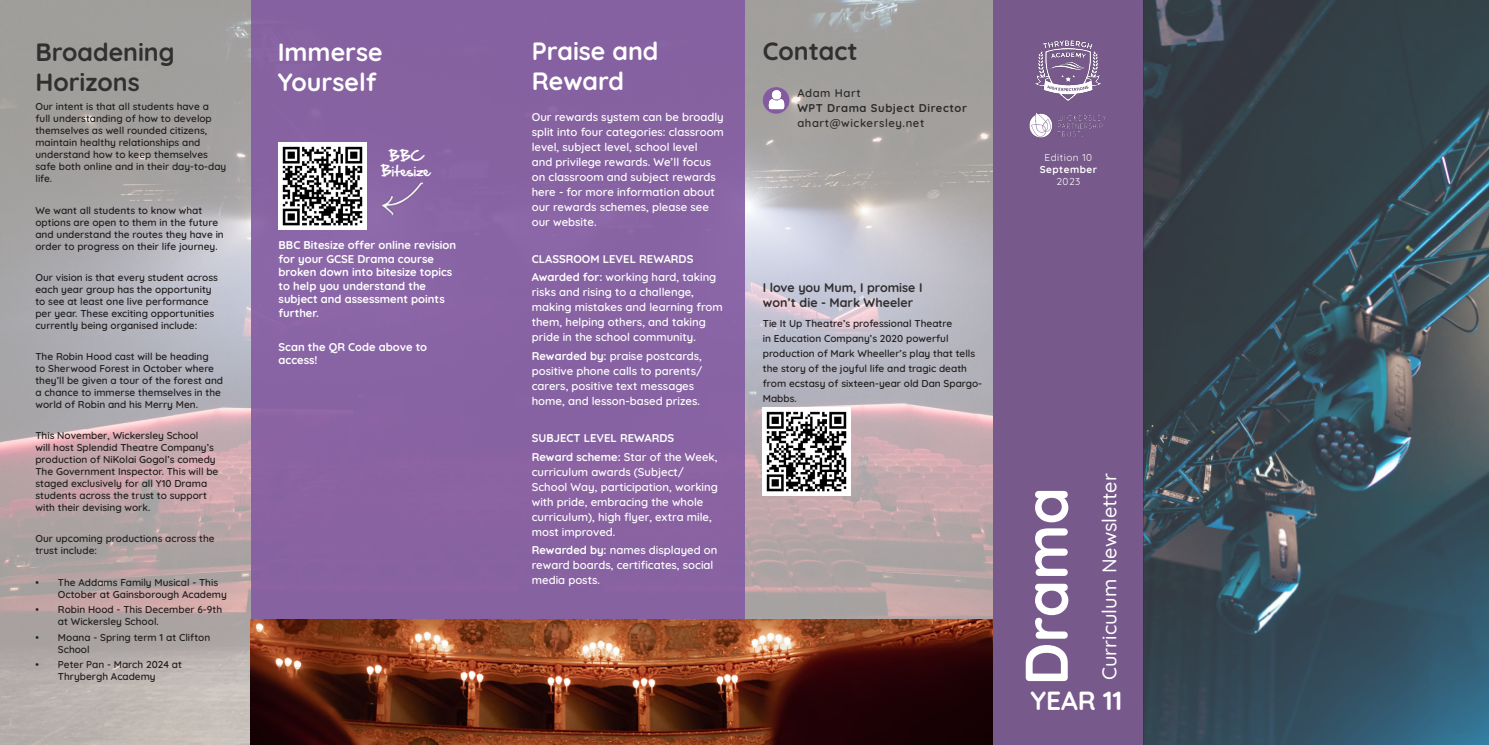
<style>
.page{position:relative;width:1489px;height:745px;background:#fff}
.page>*{position:absolute;margin:0;border:0;box-sizing:border-box;transform-origin:0 0}
.t1{font:700 60px "Quicksand";color:#fff}
.t2{font:700 26.25px "Quicksand";color:#fff}
.t3{font:700 25px/30px "Quicksand";color:#fff}
.t4{font:700 25px/30px "Quicksand";color:#312f30}
.t5{font:500 20px "Quicksand";color:#fff}
.t6{font:700 12.5px/15px "Quicksand";color:#312f30}
.t7{font:12.5px/15px "Hand Of Sean";color:#fff;text-align:center}
.Bullets{font:300 11.25px/15px "Quicksand";color:#fff}
.Bullets-2{font:700 11.25px/13.5px "Quicksand";color:#fff}
.t8{font:300 11.25px "Quicksand";letter-spacing:.05em;color:#2e2b2c}
.t9{font:700 11.25px "Quicksand";letter-spacing:.05em;color:#2e2b2c}
.Bullets-3{font:300 10px/12px "Quicksand";color:#231f20}
.t10{font:10px "Quicksand";letter-spacing:.05em;color:#fff}
.t11{font:700 10px "Quicksand";letter-spacing:.05em;color:#fff}
.s1{font-weight:700}
</style>
<div class="page">
<div style="left:992px;top:0;width:151px;height:744px;background:#77598b"></div>
<img style="left:0;top:0;width:992px;height:744px">
<div style="left:251px;top:0;width:493px;height:744px;background:#8862a3"></div>
<img style="left:1143px;top:0;width:345px;height:744px">
<img style="left:1029px;top:113px;width:77px;height:24px">
<svg style="left:762px;top:87px;width:27px;height:27px"></svg>
<img style="left:765px;top:89px;width:22px;height:21px">
<img style="left:762px;top:407px;width:88px;height:88px">
<img style="left:1035px;top:40px;width:66px;height:61px">
<img style="left:278px;top:142px;width:88px;height:88px">
<img style="left:251px;top:619px;width:741px;height:125px">
<img style="left:382px;top:182px;width:41px;height:34px">
<p class="t4" style="left:35px;top:34px;width:141px">Broadening<br>Horizons</p>
<p class="t3" style="left:278px;top:34px;width:106px">Immerse<br>Yourself</p>
<p class="Bullets-3" style="left:35px;top:100px;width:192px">Our intent is that all students have a full understanding of how to develop themselves as well rounded citizens, maintain healthy relationships and understand how to keep themselves safe both online and in their day-to-day life.</p>
<p class="Bullets-3" style="left:35px;top:203px;width:190px">We want all students to know what options are open to them in the future and understand the routes they have in order to progress on their life journey.</p>
<p class="Bullets-3" style="left:35px;top:270px;width:184px">Our vision is that every student across each year group has the opportunity to see at least one live performance per year. These exciting opportunities currently being organised include:</p>
<p class="Bullets-3" style="left:35px;top:349px;width:189px">The Robin Hood cast will be heading<br>to Sherwood Forest in October where they’ll be given a tour of the forest and a chance to immerse themselves in the world of Robin and his Merry Men.</p>
<p class="Bullets-3" style="left:35px;top:428px;width:184px">This November, Wickersley School<br>will host Splendid Theatre Company’s production of NiKolai Gogol’s comedy The Government Inspector. This will be staged exclusively for all Y10 Drama students across the trust to support with their devising work.</p>
<p class="Bullets-3" style="left:35px;top:531px;width:181px">Our upcoming productions across the trust include:</p>
<p class="Bullets-3" style="left:58px;top:574px;width:170px;text-indent:-23px">• The Addams Family Musical - This<br>October at Gainsborough Academy</p>
<p class="Bullets-3" style="left:58px;top:602px;width:166px;text-indent:-23px">• Robin Hood - This December 6-9th at Wickersley School.</p>
<p class="Bullets-3" style="left:58px;top:629px;width:154px;text-indent:-23px">• Moana - Spring term 1 at Clifton<br>School</p>
<p class="Bullets-3" style="left:35px;top:657px;width:148px;text-align:center">• Peter Pan - March 2024 at<br>Thrybergh Academy</p>
<p class="t7" style="left:381px;top:149px;width:50px">BBC<br>Bitesize</p>
<p class="Bullets-2" style="left:278px;top:237px;width:179px">BBC Bitesize offer online revision for your GCSE Drama course broken down into bitesize topics to help you understand the subject and assessment points further.</p>
<p class="Bullets-2" style="left:278px;top:339px;width:150px">Scan the QR Code above to access!</p>
<p class="t3" style="left:531px;top:33px;width:128px">Praise and<br>Reward</p>
<p class="t4" style="left:762px;top:33px;width:96px">Contact</p>
<p class="t8" style="left:797px;top:84px;width:65px">Adam Hart</p>
<p class="t9" style="left:797px;top:99px;width:171px">WPT Drama Subject Director</p>
<p class="t8" style="left:797px;top:114px;width:128px">ahart@wickersley.net</p>
<p class="Bullets" style="left:531px;top:108px;width:194px">Our rewards system can be broadly split into four categories: classroom level, subject level, school level<br>and privilege rewards. We’ll focus on classroom and subject rewards here - for more information about our rewards schemes, please see our website.</p>
<p class="Bullets-2" style="left:531px;top:251px;width:163px">CLASSROOM LEVEL REWARDS</p>
<p class="Bullets" style="left:531px;top:268px;width:193px"><span class="s1">Awarded for:</span> working hard, taking risks and rising to a challenge, making mistakes and learning from them, helping others, and taking pride in the school community.</p>
<p class="Bullets" style="left:531px;top:347px;width:172px"><span class="s1">Rewarded by:</span> praise postcards, positive phone calls to parents/ carers, positive text messages home, and lesson-based prizes.</p>
<p class="Bullets-2" style="left:531px;top:430px;width:144px">SUBJECT LEVEL REWARDS</p>
<p class="Bullets" style="left:531px;top:448px;width:188px"><span class="s1">Reward scheme:</span> Star of the Week, curriculum awards (Subject/<br>School Way, participation, working with pride, embracing the whole curriculum), high flyer, extra mile, most improved.</p>
<p class="Bullets" style="left:531px;top:541px;width:187px"><span class="s1">Rewarded by:</span> names displayed on reward boards, certificates, social media posts.</p>
<p class="t6" style="left:762px;top:278px;width:161px">I love you Mum, I promise I won’t die - Mark Wheeler</p>
<p class="Bullets-3" style="left:762px;top:315px;width:221px;line-height:15px">Tie It Up Theatre’s professional Theatre<br>in Education Company’s 2020 powerful production of Mark Wheeller’s play that tells the story of the joyful life and tragic death from ecstasy of sixteen-year old Dan Spargo-Mabbs.</p>
<p class="t10" style="left:1044px;top:149px;width:49px">Edition 10</p>
<p class="t11" style="left:1039px;top:161px;width:59px">September</p>
<p class="t10" style="left:1056px;top:173px;width:25px">2023</p>
<p class="t1" style="left:999px;top:685px;width:200px;rotate:-90deg">Drama</p>
<p class="t5" style="left:1093px;top:679px;width:208px;rotate:-90deg">Curriculum Newsletter</p>
<p class="t2" style="left:1030px;top:679px;width:93px">YEAR 11</p>
</div>
